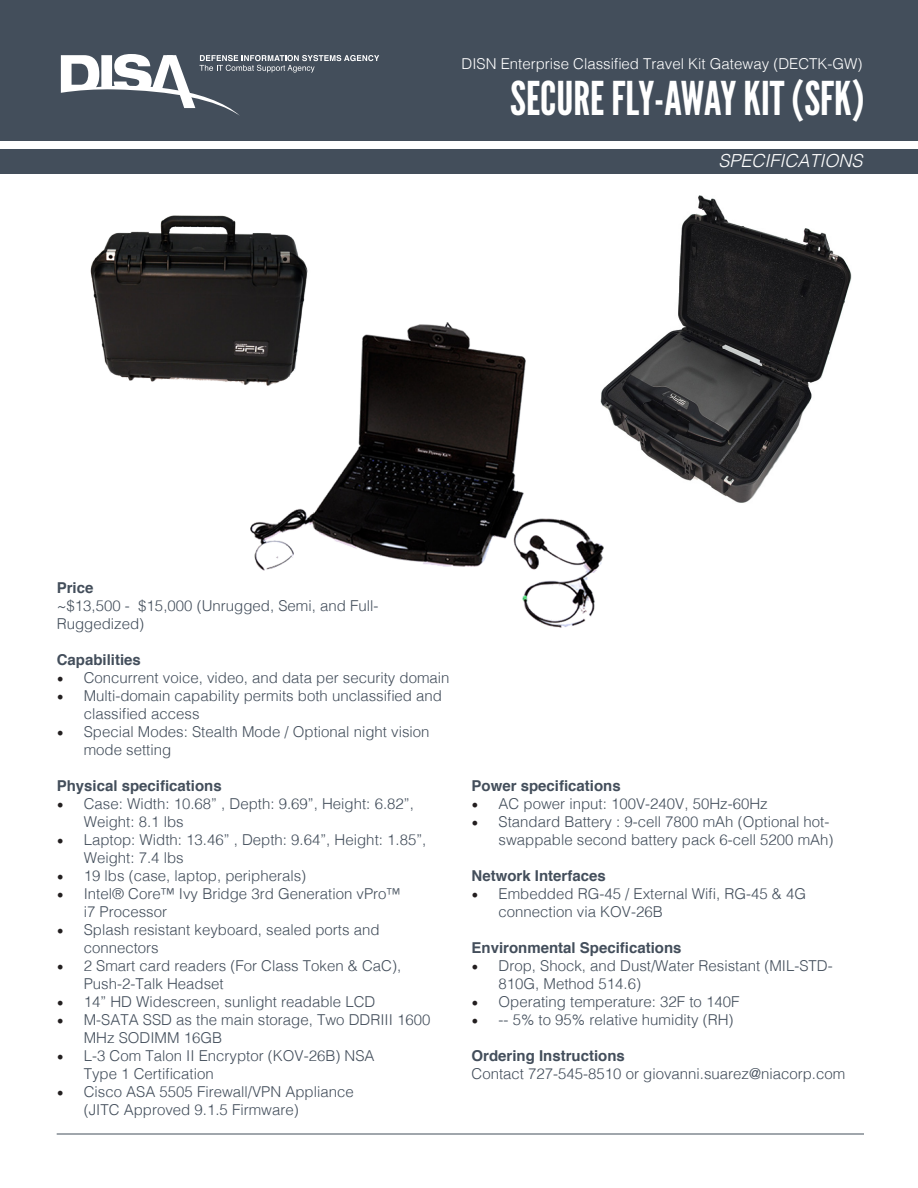
<style>
.page{position:relative;width:918px;height:1188px;background:#fff}
.page>*{position:absolute;margin:0;border:0;box-sizing:border-box;transform-origin:0 0}
.t1{font:46.5px "League Gothic";color:#fff}
.t2{font:italic 300 18px "Helvetica";color:#fff}
.t3{font:300 15px/18px "Helvetica";color:#434e5b}
.t4{font:700 15px "Helvetica";color:#434e5b}
.t5{font:300 15px "Helvetica";color:#fff}
.s1{font-family:"Minion Pro";font-weight:400;font-size:18px;color:#231f20}
</style>
<div class="page">
<img style="left:604px;top:195px;width:248px;height:308px">
<div style="left:0;top:0;width:918px;height:141px;background:#434e5b"></div>
<div style="left:0;top:149px;width:918px;height:25px;background:#434e5b"></div>
<svg style="left:61px;top:54px;width:318px;height:62px"></svg>
<img style="left:90px;top:215px;width:218px;height:170px">
<img style="left:251px;top:322px;width:353px;height:305px">
<hr style="left:57px;top:1134px;width:807px;height:1px;background:#434e5b">
<p class="t5" style="left:462px;top:51px;width:402px">DISN Enterprise Classified Travel Kit Gateway (DECTK-GW)</p>
<p class="t1" style="left:510px;top:70px;width:356px">SECURE FLY-AWAY KIT (SFK)</p>
<p class="t2" style="left:718px;top:145px;width:146px">SPECIFICATIONS</p>
<p class="t4" style="left:57px;top:576px;width:38px">Price</p>
<p class="t3" style="left:57px;top:596px;width:323px">~$13,500 - $15,000 (Unrugged, Semi, and Full-<br>Ruggedized)</p>
<p class="t4" style="left:57px;top:648px;width:86px">Capabilities</p>
<p class="t3" style="left:57px;top:668px;width:394px"><span class="s1">•</span> Concurrent voice, video, and data per security domain</p>
<p class="t3" style="left:84px;top:686px;width:360px;text-indent:-27px"><span class="s1">•</span> Multi-domain capability permits both unclassified and classified access</p>
<p class="t3" style="left:84px;top:722px;width:347px;text-indent:-27px"><span class="s1">•</span> Special Modes: Stealth Mode / Optional night vision mode setting</p>
<p class="t4" style="left:57px;top:774px;width:167px">Physical specifications</p>
<p class="t3" style="left:84px;top:794px;width:332px;text-indent:-27px"><span class="s1">•</span> Case: Width: 10.68” , Depth: 9.69”, Height: 6.82”,<br>Weight: 8.1 lbs</p>
<p class="t3" style="left:84px;top:830px;width:344px;text-indent:-27px"><span class="s1">•</span> Laptop: Width: 13.46” , Depth: 9.64”, Height: 1.85”,<br>Weight: 7.4 lbs</p>
<p class="t3" style="left:57px;top:866px;width:251px"><span class="s1">•</span> 19 lbs (case, laptop, peripherals)</p>
<p class="t3" style="left:84px;top:884px;width:318px;text-indent:-27px"><span class="s1">•</span> Intel® Core™ Ivy Bridge 3rd Generation vPro™ i7 Processor</p>
<p class="t3" style="left:84px;top:920px;width:297px;text-indent:-27px"><span class="s1">•</span> Splash resistant keyboard, sealed ports and connectors</p>
<p class="t3" style="left:84px;top:956px;width:319px;text-indent:-27px"><span class="s1">•</span> 2 Smart card readers (For Class Token &amp; CaC),<br>Push-2-Talk Headset</p>
<p class="t3" style="left:57px;top:992px;width:320px"><span class="s1">•</span> 14” HD Widescreen, sunlight readable LCD</p>
<p class="t3" style="left:84px;top:1010px;width:348px;text-indent:-27px"><span class="s1">•</span> M-SATA SSD as the main storage, Two DDRIII 1600<br>MHz SODIMM 16GB</p>
<p class="t3" style="left:84px;top:1046px;width:292px;text-indent:-27px"><span class="s1">•</span> L-3 Com Talon II Encryptor (KOV-26B) NSA<br>Type 1 Certification</p>
<p class="t3" style="left:84px;top:1082px;width:272px;text-indent:-27px"><span class="s1">•</span> Cisco ASA 5505 Firewall/VPN Appliance (JITC Approved 9.1.5 Firmware)</p>
<p class="t4" style="left:472px;top:774px;width:151px">Power specifications</p>
<p class="t3" style="left:472px;top:794px;width:298px"><span class="s1">•</span> AC power input: 100V-240V, 50Hz-60Hz</p>
<p class="t3" style="left:472px;top:812px;width:364px;text-align:right"><span class="s1">•</span> Standard Battery : 9-cell 7800 mAh (Optional hot&shy;swappable second battery pack 6-cell 5200 mAh)</p>
<p class="t4" style="left:472px;top:864px;width:136px">Network Interfaces</p>
<p class="t3" style="left:499px;top:884px;width:309px;text-indent:-27px"><span class="s1">•</span> Embedded RG-45 / External Wifi, RG-45 &amp; 4G connection via KOV-26B</p>
<p class="t4" style="left:472px;top:936px;width:212px">Environmental Specifications</p>
<p class="t3" style="left:499px;top:956px;width:336px;text-indent:-27px"><span class="s1">•</span> Drop, Shock, and Dust/Water Resistant (MIL-STD-<br>810G, Method 514.6)</p>
<p class="t3" style="left:472px;top:992px;width:269px"><span class="s1">•</span> Operating temperature: 32F to 140F</p>
<p class="t3" style="left:472px;top:1010px;width:264px"><span class="s1">•</span> -- 5% to 95% relative humidity (RH)</p>
<p class="t4" style="left:472px;top:1044px;width:155px">Ordering Instructions</p>
<p class="t3" style="left:472px;top:1064px;width:375px">Contact 727-545-8510 or giovanni.suarez@niacorp.com</p>
</div>
